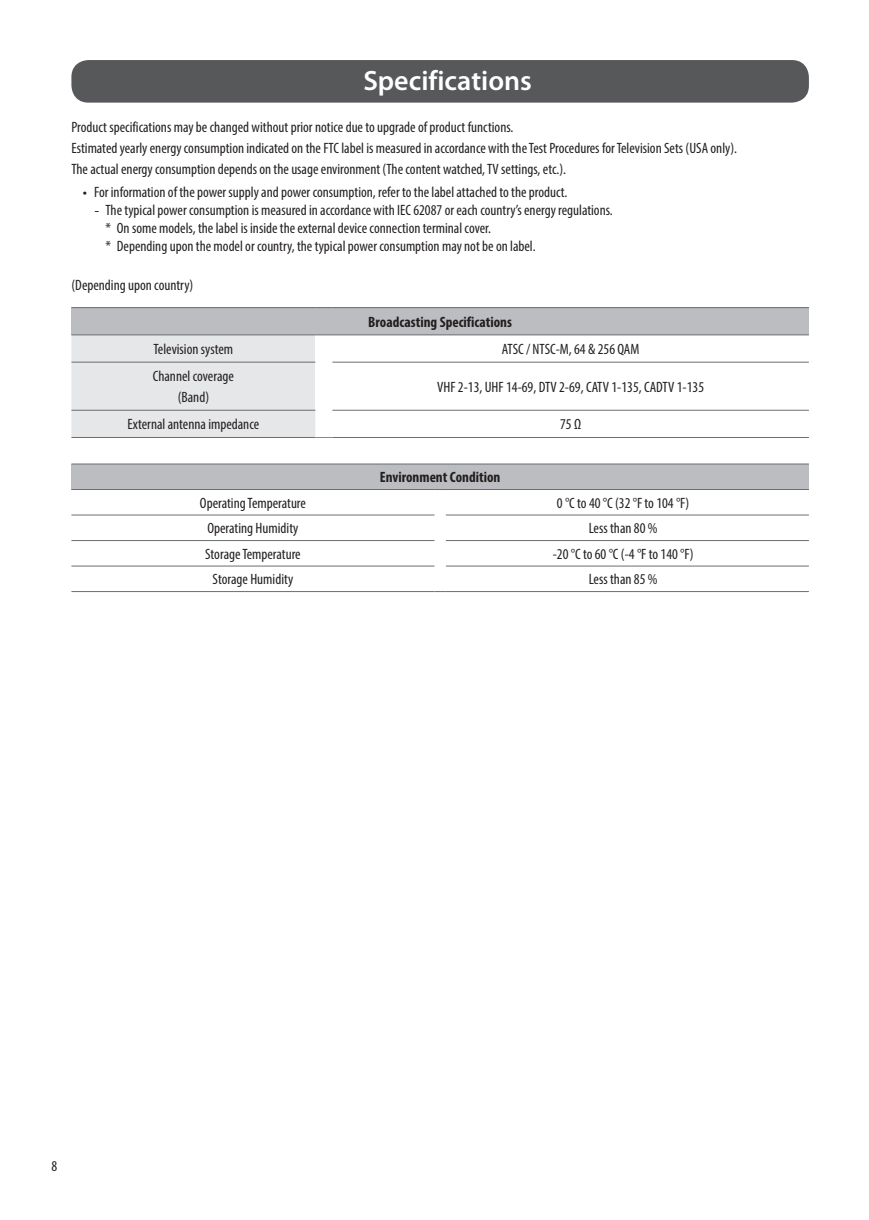
<style>
.page{position:relative;width:869px;height:1220px;background:#fff}
.page>*{position:absolute;margin:0;border:0;box-sizing:border-box;transform-origin:0 0}
.t1{font:600 28px "Myriad Pro";color:#fff}
.Body{font:condensed 15px "Myriad Pro";color:#231f20}
.Body_Center{font:condensed 15px "Myriad Pro";color:#231f20}
.Body_Bold_Center{font:700 condensed 15px "Myriad Pro";color:#231f20}
.s1{font-family:"LG Smart";font-stretch:normal}
</style>
<div class="page">
<div style="left:71px;top:60px;width:737px;height:43px;background:#57585a;border-radius:17px"></div>
<div style="left:71px;top:308px;width:737px;height:27px;background:#bcbdc0"></div>
<hr style="left:71px;top:307px;width:244px;height:1px;background:#6c6d70">
<svg style="left:315px;top:307px;width:17px;height:1px"></svg>
<hr style="left:332px;top:307px;width:476px;height:1px;background:#6c6d70">
<hr style="left:332px;top:362px;width:476px;height:1px;background:#6c6d70">
<hr style="left:332px;top:410px;width:476px;height:1px;background:#6c6d70">
<hr style="left:332px;top:437px;width:476px;height:1px;background:#6c6d70">
<hr style="left:332px;top:334px;width:476px;height:1px;background:#6c6d70">
<svg style="left:71px;top:334px;width:261px;height:104px;background:#e2e3e5"></svg>
<div style="left:71px;top:464px;width:737px;height:25px;background:#bcbdc0"></div>
<hr style="left:71px;top:463px;width:363px;height:1px;background:#6c6d70">
<svg style="left:434px;top:463px;width:12px;height:1px"></svg>
<hr style="left:446px;top:463px;width:362px;height:1px;background:#6c6d70">
<svg style="left:434px;top:489px;width:12px;height:1px"></svg>
<hr style="left:71px;top:489px;width:363px;height:1px;background:#6c6d70">
<hr style="left:71px;top:515px;width:363px;height:1px;background:#6c6d70">
<hr style="left:71px;top:540px;width:363px;height:1px;background:#6c6d70">
<hr style="left:71px;top:566px;width:363px;height:1px;background:#6c6d70">
<hr style="left:71px;top:591px;width:363px;height:1px;background:#6c6d70">
<hr style="left:446px;top:489px;width:362px;height:1px;background:#6c6d70">
<hr style="left:446px;top:515px;width:362px;height:1px;background:#6c6d70">
<hr style="left:446px;top:540px;width:362px;height:1px;background:#6c6d70">
<hr style="left:446px;top:566px;width:362px;height:1px;background:#6c6d70">
<hr style="left:446px;top:591px;width:362px;height:1px;background:#6c6d70">
<svg style="left:434px;top:591px;width:12px;height:1px"></svg>
<p class="t1" style="left:363px;top:65px;width:170px">Specifications</p>
<p class="Body" style="left:71px;top:118px;width:443px">Product specifications may be changed without prior notice due to upgrade of product functions.</p>
<p class="Body" style="left:71px;top:139px;width:667px">Estimated yearly energy consumption indicated on the FTC label is measured in accordance with the Test Procedures for Television Sets (USA only).</p>
<p class="Body" style="left:71px;top:160px;width:496px">The actual energy consumption depends on the usage environment (The content watched, TV settings, etc.).</p>
<p class="Body" style="left:83px;top:183px;width:486px"><span class="s1">•</span> For information of the power supply and power consumption, refer to the label attached to the product.</p>
<p class="Body" style="left:94px;top:201px;width:520px"><span class="s1">-</span> The typical power consumption is measured in accordance with IEC 62087 or each country’s energy regulations.</p>
<p class="Body" style="left:105px;top:219px;width:387px">* On some models, the label is inside the external device connection terminal cover.</p>
<p class="Body" style="left:105px;top:237px;width:431px">* Depending upon the model or country, the typical power consumption may not be on label.</p>
<p class="Body" style="left:71px;top:276px;width:123px">(Depending upon country)</p>
<p class="Body_Bold_Center" style="left:368px;top:313px;width:145px">Broadcasting Specifications</p>
<p class="Body_Center" style="left:153px;top:340px;width:81px">Television system</p>
<p class="Body_Center" style="left:502px;top:340px;width:139px">ATSC / NTSC-M, 64 &amp; 256 QAM</p>
<p class="Body_Center" style="left:153px;top:367px;width:82px">Channel coverage</p>
<p class="Body_Center" style="left:178px;top:388px;width:33px">(Band)</p>
<p class="Body_Center" style="left:437px;top:378px;width:268px">VHF 2-13, UHF 14-69, DTV 2-69, CATV 1-135, CADTV 1-135</p>
<p class="Body_Center" style="left:127px;top:415px;width:133px">External antenna impedance</p>
<p class="Body_Center" style="left:560px;top:415px;width:22px">75 Ω</p>
<p class="Body_Bold_Center" style="left:380px;top:468px;width:122px">Environment Condition</p>
<p class="Body_Center" style="left:200px;top:494px;width:107px">Operating Temperature</p>
<p class="Body_Center" style="left:557px;top:494px;width:134px">0 °C to 40 °C (32 °F to 104 °F)</p>
<p class="Body_Center" style="left:207px;top:519px;width:93px">Operating Humidity</p>
<p class="Body_Center" style="left:588px;top:519px;width:70px">Less than 80 %</p>
<p class="Body_Center" style="left:205px;top:545px;width:97px">Storage Temperature</p>
<p class="Body_Center" style="left:552px;top:545px;width:142px">-20 °C to 60 °C (-4 °F to 140 °F)</p>
<p class="Body_Center" style="left:213px;top:570px;width:82px">Storage Humidity</p>
<p class="Body_Center" style="left:588px;top:570px;width:70px">Less than 85 %</p>
<p class="Body" style="left:52px;top:1157px;width:7px">8</p>
</div>
